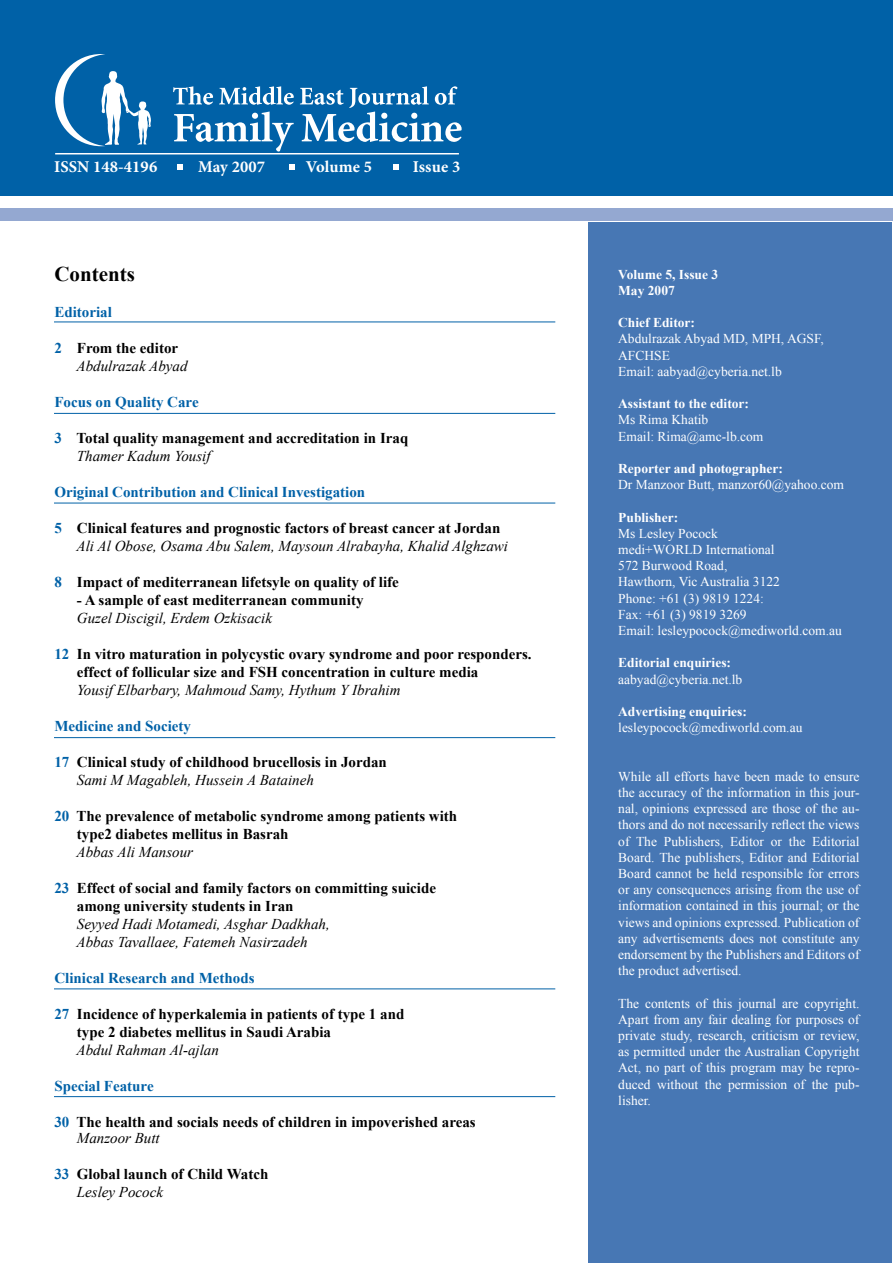
<style>
.page{position:relative;width:893px;height:1263px;background:#fff}
.page>*{position:absolute;margin:0;border:0;box-sizing:border-box;transform-origin:0 0}
.t1{font:700 21px "Times New Roman";color:#000}
.t2{font:700 16.5px "Minion Pro";letter-spacing:.005em;color:#fff}
.t3{font:700 15px/18px "Times New Roman";color:#000}
.t4{font:italic 15px/18px "Times New Roman";color:#000}
.t5{font:700 15px "Times New Roman";color:#0061a7}
.t6{font:13.5px/16.2px "Times New Roman";color:#fff}
.t7{font:700 13.5px/16.2px "Times New Roman";color:#fff}
.s1{font-weight:700;font-style:normal;color:#0061a7}
.s2{font-weight:700;font-style:normal}
.s3{color:#0061a7}
.s4{font-weight:400;font-style:italic}
</style>
<div class="page">
<div style="left:0;top:0;width:893px;height:196px;background:#0061a7"></div>
<div style="left:589px;top:222px;width:303px;height:1041px;background:#4777b4"></div>
<div style="left:1px;top:208px;width:892px;height:13px;background:#94a8d1"></div>
<svg style="left:289px;top:165px;width:5px;height:5px"></svg>
<svg style="left:173px;top:86px;width:40px;height:19px"></svg>
<svg style="left:219px;top:86px;width:75px;height:19px"></svg>
<svg style="left:174px;top:112px;width:120px;height:40px"></svg>
<svg style="left:300px;top:86px;width:162px;height:56px"></svg>
<svg style="left:55px;top:54px;width:96px;height:92px"></svg>
<hr style="left:55px;top:153px;width:404px;height:1px;background:#fff">
<svg style="left:177px;top:165px;width:6px;height:5px"></svg>
<svg style="left:393px;top:165px;width:6px;height:5px"></svg>
<hr style="left:54px;top:737px;width:501px;height:1px;background:#0061a7">
<hr style="left:54px;top:503px;width:501px;height:1px;background:#0061a7">
<hr style="left:54px;top:322px;width:501px;height:1px;background:#0061a7">
<hr style="left:54px;top:413px;width:501px;height:1px;background:#0061a7">
<hr style="left:54px;top:989px;width:501px;height:1px;background:#0061a7">
<hr style="left:54px;top:1096px;width:501px;height:1px;background:#0061a7">
<p class="t2" style="left:54px;top:155px;width:105px">ISSN 148-4196</p>
<p class="t2" style="left:198px;top:155px;width:69px">May 2007</p>
<p class="t2" style="left:306px;top:155px;width:68px">Volume 5</p>
<p class="t2" style="left:413px;top:155px;width:49px">Issue 3</p>
<h1 class="t1" style="left:54px;top:259px;width:82px">Contents</h1>
<p class="t5" style="left:54px;top:301px;width:59px">Editorial</p>
<p class="t4" style="left:77px;top:338px;width:112px;text-indent:-22px"><span class="s1">2</span> <span class="s2">From the editor<br></span>Abdulrazak Abyad</p>
<p class="t5" style="left:54px;top:391px;width:146px">Focus on Quality Care</p>
<p class="t3" style="left:77px;top:428px;width:333px;text-indent:-22px"><span class="s3">3</span> Total quality management and accreditation in Iraq<br><span class="s4">Thamer Kadum Yousif</span></p>
<p class="t5" style="left:54px;top:481px;width:312px">Original Contribution and Clinical Investigation</p>
<p class="t3" style="left:77px;top:518px;width:433px;text-indent:-22px"><span class="s3">5</span> Clinical features and prognostic factors of breast cancer at Jordan<br><span class="s4">Ali Al Obose, Osama Abu Salem, Maysoun Alrabayha, Khalid Alghzawi</span></p>
<p class="t3" style="left:54px;top:572px;width:346px"><span class="s3">8</span> Impact of mediterranean lifetsyle on quality of life</p>
<p class="t3" style="left:77px;top:590px;width:288px">- A sample of east mediterranean community</p>
<p class="t4" style="left:77px;top:608px;width:197px">Guzel Discigil, Erdem Ozkisacik</p>
<p class="t3" style="left:77px;top:644px;width:456px;text-indent:-22px"><span class="s3">12</span> In vitro maturation in polycystic ovary syndrome and poor responders. effect of follicular size and FSH concentration in culture media</p>
<p class="t4" style="left:77px;top:680px;width:325px">Yousif Elbarbary, Mahmoud Samy, Hythum Y Ibrahim</p>
<p class="t5" style="left:54px;top:715px;width:138px">Medicine and Society</p>
<p class="t3" style="left:77px;top:752px;width:312px;text-indent:-22px"><span class="s3">17</span> Clinical study of childhood brucellosis in Jordan<br><span class="s4">Sami M Magableh, Hussein A Bataineh</span></p>
<p class="t3" style="left:77px;top:806px;width:382px;text-indent:-22px"><span class="s3">20</span> The prevalence of metabolic syndrome among patients with type2 diabetes mellitus in Basrah</p>
<p class="t4" style="left:77px;top:842px;width:118px">Abbas Ali Mansour</p>
<p class="t3" style="left:77px;top:878px;width:361px;text-indent:-22px"><span class="s3">23</span> Effect of social and family factors on committing suicide among university students in Iran</p>
<p class="t4" style="left:77px;top:914px;width:255px">Seyyed Hadi Motamedi, Asghar Dadkhah,<br>Abbas Tavallaee, Fatemeh Nasirzadeh</p>
<p class="t5" style="left:54px;top:967px;width:202px">Clinical Research and Methods</p>
<p class="t3" style="left:77px;top:1004px;width:329px;text-indent:-22px"><span class="s3">27</span> Incidence of hyperkalemia in patients of type 1 and type 2 diabetes mellitus in Saudi Arabia</p>
<p class="t4" style="left:77px;top:1040px;width:144px">Abdul Rahman Al-ajlan</p>
<p class="t5" style="left:54px;top:1075px;width:101px">Special Feature</p>
<p class="t3" style="left:77px;top:1113px;width:400px;line-height:16.5px;text-indent:-22px"><span class="s3">30</span> The health and socials needs of children in impoverished areas<br><span class="s4">Manzoor Butt</span></p>
<p class="t3" style="left:77px;top:1165px;width:193px;text-indent:-22px"><span class="s3">33</span> Global launch of Child Watch<br><span class="s4">Lesley Pocock</span></p>
<p class="t7" style="left:618px;top:266px;width:102px">Volume 5, Issue 3<br>May 2007</p>
<p class="t7" style="left:618px;top:314px;width:78px">Chief Editor:</p>
<p class="t6" style="left:618px;top:330px;width:207px">Abdulrazak Abyad MD, MPH, AGSF,<br>AFCHSE<br>Email: aabyad@cyberia.net.lb</p>
<p class="t7" style="left:618px;top:395px;width:132px">Assistant to the editor:</p>
<p class="t6" style="left:618px;top:411px;width:147px">Ms Rima Khatib<br>Email: Rima@amc-lb.com</p>
<p class="t7" style="left:618px;top:460px;width:166px">Reporter and photographer:</p>
<p class="t6" style="left:618px;top:476px;width:227px">Dr Manzoor Butt, manzor60@yahoo.com</p>
<p class="t7" style="left:618px;top:509px;width:62px">Publisher:</p>
<p class="t6" style="left:618px;top:525px;width:225px">Ms Lesley Pocock<br>medi+WORLD International<br>572 Burwood Road,<br>Hawthorn, Vic Australia 3122<br>Phone: +61 (3) 9819 1224:<br>Fax: +61 (3) 9819 3269<br>Email: lesleypocock@mediworld.com.au</p>
<p class="t7" style="left:618px;top:654px;width:114px">Editorial enquiries:</p>
<p class="t6" style="left:618px;top:671px;width:126px">aabyad@cyberia.net.lb</p>
<p class="t7" style="left:618px;top:703px;width:130px">Advertising enquiries:</p>
<p class="t6" style="left:618px;top:719px;width:186px">lesleypocock@mediworld.com.au</p>
<p class="t6" style="left:618px;top:768px;width:243px;text-align:justify">While all efforts have been made to ensure the accuracy of the information in this jour&shy;nal, opinions expressed are those of the au&shy;thors and do not necessarily reflect the views of The Publishers, Editor or the Editorial Board. The publishers, Editor and Editorial Board cannot be held responsible for errors or any consequences arising from the use of information contained in this journal; or the views and opinions expressed. Publication of any advertisements does not constitute any endorsement by the Publishers and Editors of the product advertised.</p>
<p class="t6" style="left:618px;top:995px;width:243px;text-align:justify">The contents of this journal are copyright.<br>Apart from any fair dealing for purposes of private study, research, criticism or review, as permitted under the Australian Copyright Act, no part of this program may be repro&shy;duced without the permission of the pub&shy;lisher.</p>
</div>
